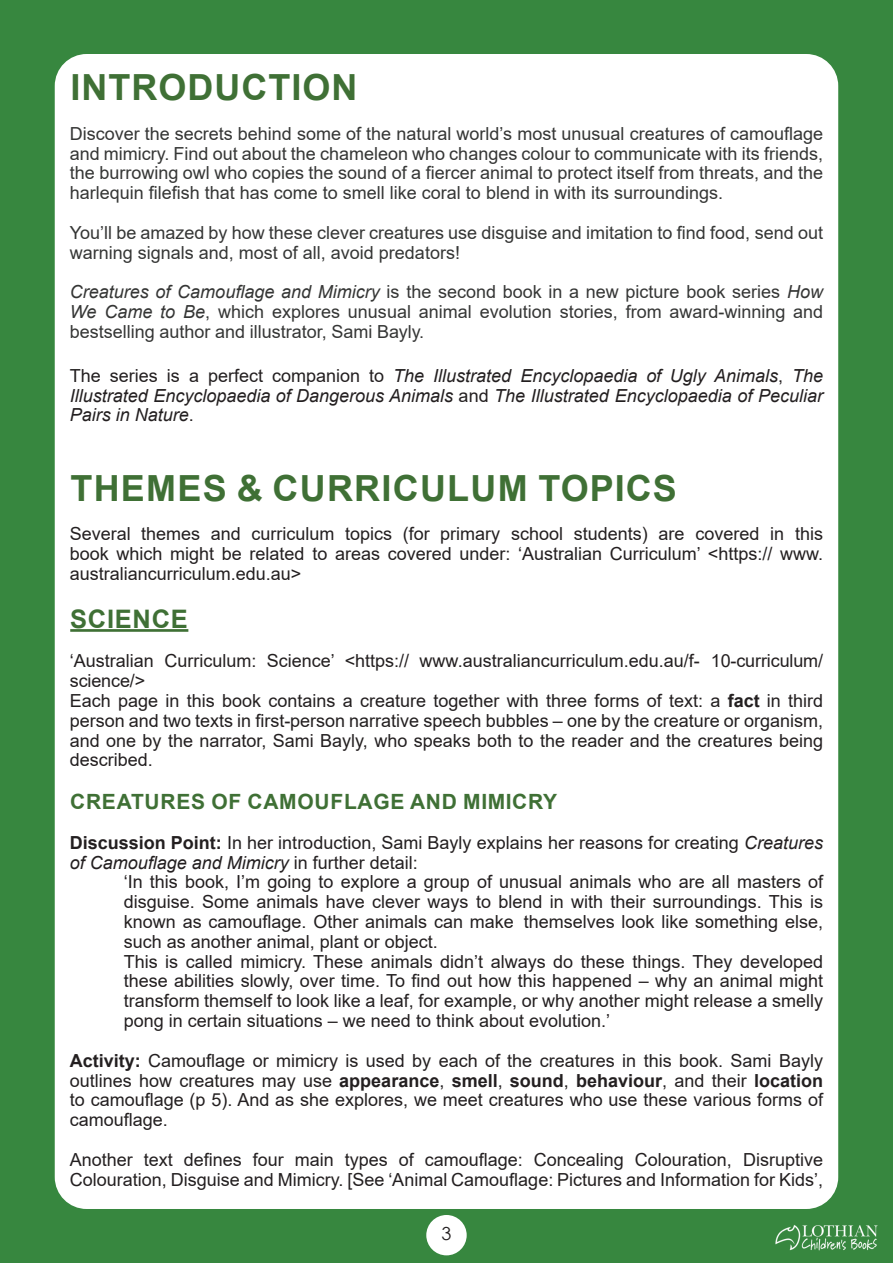
<style>
.page{position:relative;width:893px;height:1263px;background:#37873f}
.page>*{position:absolute;margin:0;border:0;box-sizing:border-box;transform-origin:0 0}
.t1{font:700 36px "Arial";letter-spacing:.03em;color:#3f7035}
.t2{font:700 25.5px "Arial";letter-spacing:.03em;color:#3f7035}
.t3{font:700 21px "Arial";letter-spacing:.035em;color:#3f7035}
.t4{font:18px/19.8px "Arial";color:#231f20}
.t5{font:18px/19.8px "Arial";color:#353635;text-align:justify}
.t6{font:italic 18px/19.8px "Arial";color:#231f20;text-align:justify}
.t7{font:18px "Century Gothic";color:#231f20}
.s1{font-style:italic}
.s2{font-style:normal}
.s3{font-weight:700}
</style>
<div class="page">
<div style="left:55px;top:54px;width:783px;height:1155px;background:#fff;border-radius:32px"></div>
<div style="left:426px;top:1215px;width:41px;height:40px;background:#fff;border-radius:50%"></div>
<img style="left:774px;top:1216px;width:105px;height:45px">
<hr style="left:70px;top:629px;width:118px;height:3px;background:#3f7035">
<h1 class="t1" style="left:70px;top:62px;width:289px">INTRODUCTION</h1>
<p class="t5" style="left:70px;top:124px;width:755px">Discover the secrets behind some of the natural world’s most unusual creatures of camouflage and mimicry. Find out about the chameleon who changes colour to communicate with its friends, the burrowing owl who copies the sound of a fiercer animal to protect itself from threats, and the harlequin filefish that has come to smell like coral to blend in with its surroundings.</p>
<p class="t5" style="left:70px;top:223px;width:755px">You’ll be amazed by how these clever creatures use disguise and imitation to find food, send out warning signals and, most of all, avoid predators!</p>
<p class="t5" style="left:70px;top:282px;width:755px"><span class="s1">Creatures of Camouflage and Mimicry</span> is the second book in a new picture book series <span class="s1">How We Came to Be</span>, which explores unusual animal evolution stories, from award-winning and bestselling author and illustrator, Sami Bayly.</p>
<p class="t6" style="left:70px;top:366px;width:755px"><span class="s2">The series is a perfect companion to</span> The Illustrated Encyclopaedia of Ugly Animals<span class="s2">,</span> The Illustrated Encyclopaedia of Dangerous Animals <span class="s2">and</span> The Illustrated Encyclopaedia of Peculiar Pairs in Nature<span class="s2">.</span></p>
<h1 class="t1" style="left:70px;top:463px;width:608px">THEMES &amp; CURRICULUM TOPICS</h1>
<p class="t4" style="left:70px;top:524px;width:755px;text-align:justify">Several themes and curriculum topics (for primary school students) are covered in this book which might be related to areas covered under: ‘Australian Curriculum’ &lt;https:// www. australiancurriculum.edu.au&gt;</p>
<h2 class="t2" style="left:70px;top:601px;width:119px">SCIENCE</h2>
<p class="t4" style="left:70px;top:651px;width:755px">‘Australian Curriculum: Science’ &lt;https:// www.australiancurriculum.edu.au/f- 10-curriculum/ science/&gt;<br>Each page in this book contains a creature together with three forms of text: a <span class="s3">fact</span> in third person and two texts in first-person narrative speech bubbles – one by the creature or organism, and one by the narrator, Sami Bayly, who speaks both to the reader and the creatures being described.</p>
<p class="t3" style="left:70px;top:787px;width:488px">CREATURES OF CAMOUFLAGE AND MIMICRY</p>
<p class="t4" style="left:70px;top:832px;width:755px"><span class="s3">Discussion Point:</span> In her introduction, Sami Bayly explains her reasons for creating <span class="s1">Creatures of Camouflage and Mimicry</span> in further detail:</p>
<p class="t4" style="left:124px;top:872px;width:701px">‘In this book, I’m going to explore a group of unusual animals who are all masters of disguise. Some animals have clever ways to blend in with their surroundings. This is known as camouflage. Other animals can make themselves look like something else, such as another animal, plant or object.<br>This is called mimicry. These animals didn’t always do these things. They developed these abilities slowly, over time. To find out how this happened – why an animal might transform themself to look like a leaf, for example, or why another might release a smelly pong in certain situations – we need to think about evolution.’</p>
<p class="t4" style="left:70px;top:1050px;width:755px;text-align:justify"><span class="s3">Activity:</span> Camouflage or mimicry is used by each of the creatures in this book. Sami Bayly outlines how creatures may use <span class="s3">appearance</span>, <span class="s3">smell</span>, <span class="s3">sound</span>, <span class="s3">behaviour</span>, and their <span class="s3">location </span>to camouflage (p 5). And as she explores, we meet creatures who use these various forms of camouflage.</p>
<p class="t4" style="left:70px;top:1149px;width:755px">Another text defines four main types of camouflage: Concealing Colouration, Disruptive<br>Colouration, Disguise and Mimicry. [See ‘Animal Camouflage: Pictures and Information for Kids’,</p>
<p class="t7" style="left:441px;top:1221px;width:11px">3</p>
</div>
